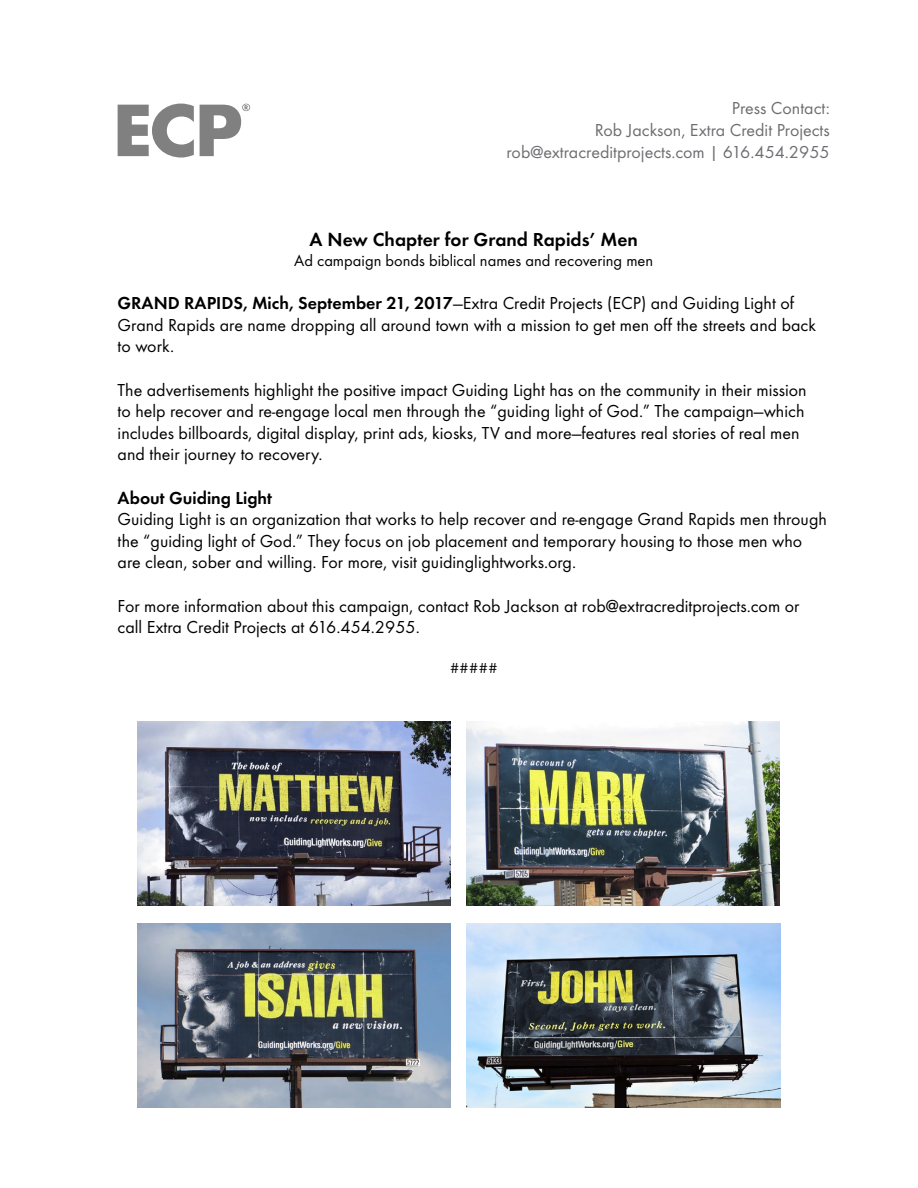
<style>
.page{position:relative;width:918px;height:1188px;background:#fff}
.page>*{position:absolute;margin:0;border:0;box-sizing:border-box;transform-origin:0 0}
.t1{font:700 19.5px "Function";color:#000}
.t2{font:18px/21.6px "Function";color:#000}
.t3{font:18px/21.6px "Function";color:#6d6e71;text-align:right}
.t4{font:700 18px "Function";color:#000}
.t5{font:16.5px "Function";color:#000}
.t6{font:15px "Function";color:#000}
.s1{font-weight:700}
</style>
<div class="page">
<svg style="left:118px;top:104px;width:76px;height:54px"></svg>
<svg style="left:200px;top:104px;width:50px;height:52px"></svg>
<img style="left:138px;top:924px;width:313px;height:184px">
<img style="left:467px;top:924px;width:313px;height:184px">
<img style="left:467px;top:722px;width:313px;height:184px">
<img style="left:138px;top:722px;width:313px;height:184px">
<p class="t3" style="left:507px;top:98px;width:325px">Press Contact:<br>Rob Jackson, Extra Credit Projects rob@extracreditprojects.com | 616.454.2955</p>
<p class="t1" style="left:310px;top:228px;width:330px">A New Chapter for Grand Rapids’ Men</p>
<p class="t5" style="left:294px;top:251px;width:361px">Ad campaign bonds biblical names and recovering men</p>
<p class="t2" style="left:118px;top:293px;width:700px"><span class="s1">GRAND RAPIDS, Mich, September 21, 2017</span>—Extra Credit Projects (ECP) and Guiding Light of<br>Grand Rapids are name dropping all around town with a mission to get men off the streets and back to work.</p>
<p class="t2" style="left:118px;top:379px;width:691px">The advertisements highlight the positive impact Guiding Light has on the community in their mission to help recover and re-engage local men through the “guiding light of God.” The campaign—which includes billboards, digital display, print ads, kiosks, TV and more—features real stories of real men and their journey to recovery.</p>
<p class="t4" style="left:118px;top:487px;width:156px">About Guiding Light</p>
<p class="t2" style="left:118px;top:509px;width:711px">Guiding Light is an organization that works to help recover and re-engage Grand Rapids men through the “guiding light of God.” They focus on job placement and temporary housing to those men who are clean, sober and willing. For more, visit guidinglightworks.org.</p>
<p class="t2" style="left:118px;top:595px;width:683px">For more information about this campaign, contact Rob Jackson at rob@extracreditprojects.com or call Extra Credit Projects at 616.454.2955.</p>
<p class="t6" style="left:450px;top:659px;width:49px">#####</p>
</div>
